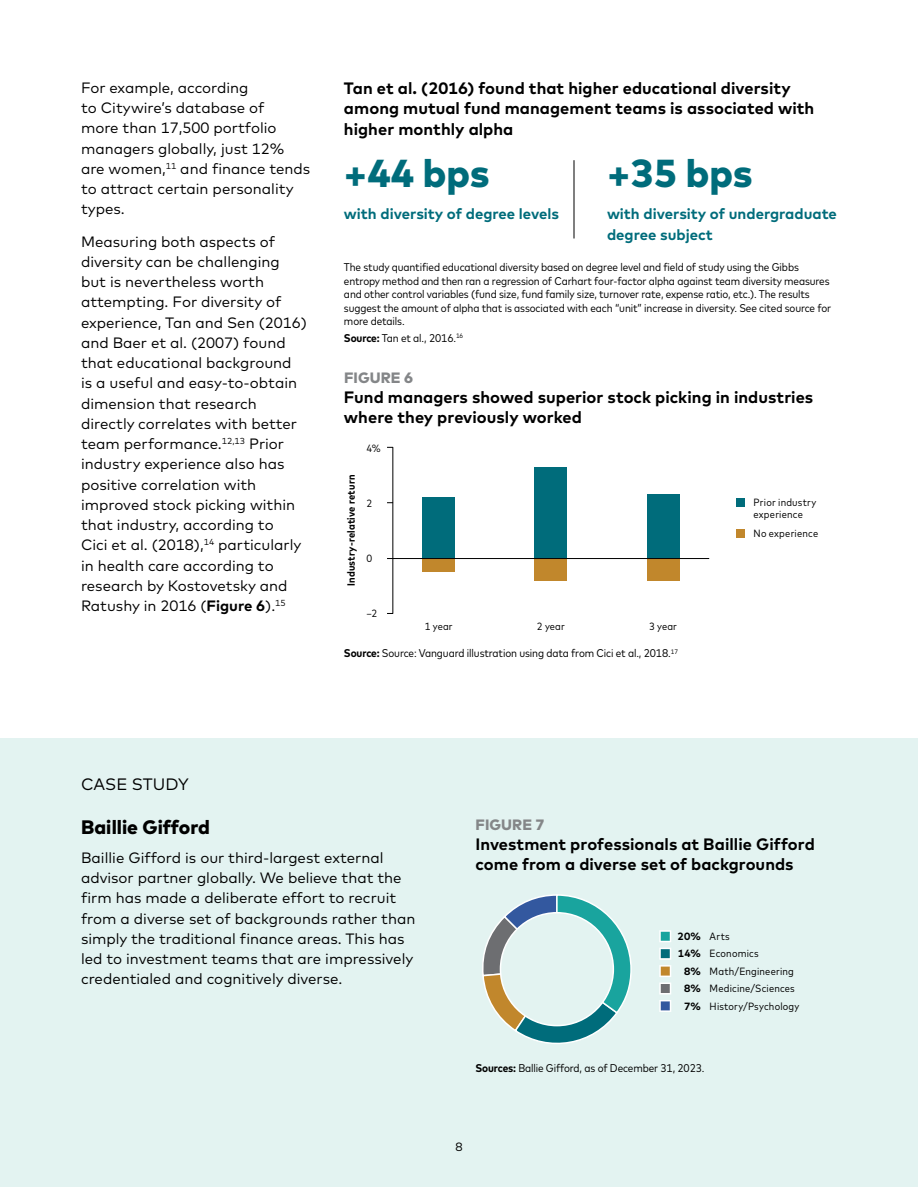
<style>
.page{position:relative;width:918px;height:1188px;background:#fff}
.page>*{position:absolute;margin:0;border:0;box-sizing:border-box;transform-origin:0 0}
.t1{font:800 39px "Mark Pro Tab";color:#006c7b}
.t2{font:800 19.5px "Mark Pro Tab";color:#000}
.t3{font:700 16.5px/20.2px "Mark Pro Tab";letter-spacing:.005em;color:#000}
.t4{font:16.5px "Mark Pro Tab";color:#000}
.t5{font:15px/20.2px "Mark Pro Tab";color:#000}
.t6{font:700 15px/20.2px "Mark Pro Tab";color:#006c7b}
.t7{font:800 15px "Mark Pro Tab";letter-spacing:.005em;color:#848688}
.t8{font:12px "Mark Pro Tab";color:#000}
.t9{font:condensed 11.25px/13.5px "Mark Pro Tab";letter-spacing:-.01em;color:#000}
.t10{font:condensed 10.5px/17.4px "Mark Pro Tab";letter-spacing:.02em;color:#000}
.t11{font:700 condensed 10.5px "Mark Pro Tab";letter-spacing:.02em;color:#000}
.t12{font:700 10.5px/17.4px "Mark Pro Tab";color:#000;text-align:right}
.s1{font-weight:700}
</style>
<div class="page">
<div style="left:0;top:738px;width:918px;height:449px;background:#e3f3f1"></div>
<hr style="left:393px;top:447px;width:1px;height:167px;background:#000">
<div style="left:423px;top:497px;width:32px;height:61px;background:#006c7b"></div>
<div style="left:423px;top:558px;width:32px;height:14px;background:#c1872c"></div>
<div style="left:535px;top:467px;width:32px;height:91px;background:#006c7b"></div>
<div style="left:535px;top:558px;width:32px;height:23px;background:#c1872c"></div>
<div style="left:647px;top:495px;width:32px;height:63px;background:#006c7b"></div>
<div style="left:647px;top:558px;width:32px;height:23px;background:#c1872c"></div>
<hr style="left:393px;top:558px;width:316px;height:1px;background:#000">
<div style="left:736px;top:498px;width:9px;height:9px;background:#006c7b"></div>
<div style="left:736px;top:529px;width:9px;height:9px;background:#c1872c"></div>
<svg style="left:659px;top:930px;width:12px;height:12px"></svg>
<svg style="left:659px;top:948px;width:12px;height:29px"></svg>
<svg style="left:659px;top:983px;width:12px;height:29px"></svg>
<svg style="left:482px;top:894px;width:150px;height:150px"></svg>
<div style="left:500px;top:913px;width:113px;height:113px;background:#e3f3f1;border-radius:50%"></div>
<div style="left:500px;top:912px;width:114px;height:114px;border:2px solid #fff;border-radius:50%"></div>
<hr style="left:574px;top:160px;width:1px;height:78px;background:#000">
<p class="t5" style="left:81px;top:76px;width:231px">For example, according<br>to Citywire’s database of<br>more than 17,500 portfolio managers globally, just 12% are women,<sup>11</sup> and finance tends to attract certain personality types.</p>
<p class="t5" style="left:81px;top:230px;width:227px">Measuring both aspects of diversity can be challenging but is nevertheless worth attempting. For diversity of experience, Tan and Sen (2016) and Baer et al. (2007) found that educational background<br>is a useful and easy-to-obtain dimension that research directly correlates with better team performance.<sup>12,13</sup> Prior industry experience also has positive correlation with improved stock picking within that industry, according to<br>Cici et al. (2018),<sup>14</sup> particularly in health care according to research by Kostovetsky and<br>Ratushy in 2016 (<span class="s1">Figure 6</span>).<sup>15</sup></p>
<p class="t3" style="left:344px;top:77px;width:472px">Tan et al. (2016) found that higher educational diversity among mutual fund management teams is associated with higher monthly alpha</p>
<h1 class="t1" style="left:344px;top:143px;width:147px">+44 bps</h1>
<p class="t6" style="left:344px;top:203px;width:217px">with diversity of degree levels</p>
<h1 class="t1" style="left:607px;top:143px;width:147px">+35 bps</h1>
<p class="t6" style="left:607px;top:203px;width:231px">with diversity of undergraduate degree subject</p>
<p class="t9" style="left:344px;top:259px;width:489px">The study quantified educational diversity based on degree level and field of study using the Gibbs entropy method and then ran a regression of Carhart four-factor alpha against team diversity measures and other control variables (fund size, fund family size, turnover rate, expense ratio, etc.). The results suggest the amount of alpha that is associated with each “unit” increase in diversity. See cited source for more details.</p>
<p class="t9" style="left:344px;top:330px;width:121px"><span class="s1">Source:</span> Tan et al., 2016.<sup>16</sup></p>
<p class="t7" style="left:344px;top:366px;width:71px">FIGURE 6</p>
<p class="t3" style="left:344px;top:386px;width:471px">Fund managers showed superior stock picking in industries where they previously worked</p>
<p class="t11" style="left:343px;top:586px;width:113px;rotate:-90deg">Industry-relative return</p>
<p class="t10" style="left:366px;top:438px;width:16px">4%</p>
<p class="t10" style="left:366px;top:493px;width:7px">2</p>
<p class="t10" style="left:366px;top:549px;width:7px">0</p>
<p class="t10" style="left:366px;top:604px;width:12px">–2</p>
<p class="t10" style="left:425px;top:617px;width:29px">1 year</p>
<p class="t10" style="left:537px;top:617px;width:29px">2 year</p>
<p class="t10" style="left:649px;top:617px;width:29px">3 year</p>
<p class="t9" style="left:344px;top:646px;width:336px"><span class="s1">Source:</span> Source: Vanguard illustration using data from Cici et al., 2018.<sup>17</sup></p>
<p class="t10" style="left:754px;top:496px;width:64px;line-height:12px">Prior industry experience</p>
<p class="t10" style="left:754px;top:524px;width:66px">No experience</p>
<p class="t4" style="left:81px;top:772px;width:109px">CASE STUDY</p>
<h2 class="t2" style="left:81px;top:812px;width:130px">Baillie Gifford</h2>
<p class="t5" style="left:81px;top:846px;width:336px">Baillie Gifford is our third-largest external advisor partner globally. We believe that the firm has made a deliberate effort to recruit from a diverse set of backgrounds rather than simply the traditional finance areas. This has led to investment teams that are impressively credentialed and cognitively diverse.</p>
<p class="t7" style="left:476px;top:813px;width:71px">FIGURE 7</p>
<p class="t3" style="left:476px;top:833px;width:341px">Investment professionals at Baillie Gifford come from a diverse set of backgrounds</p>
<p class="t12" style="left:677px;top:927px;width:25px">20%<br>14%<br>8%<br>8%<br>7%</p>
<p class="t10" style="left:710px;top:927px;width:91px">Arts<br>Economics<br>Math/Engineering<br>Medicine/Sciences<br>History/Psychology</p>
<p class="t9" style="left:476px;top:1060px;width:231px"><span class="s1">Sources:</span> Ballie Gifford, as of December 31, 2023.</p>
<p class="t8" style="left:455px;top:1138px;width:9px">8</p>
</div>
